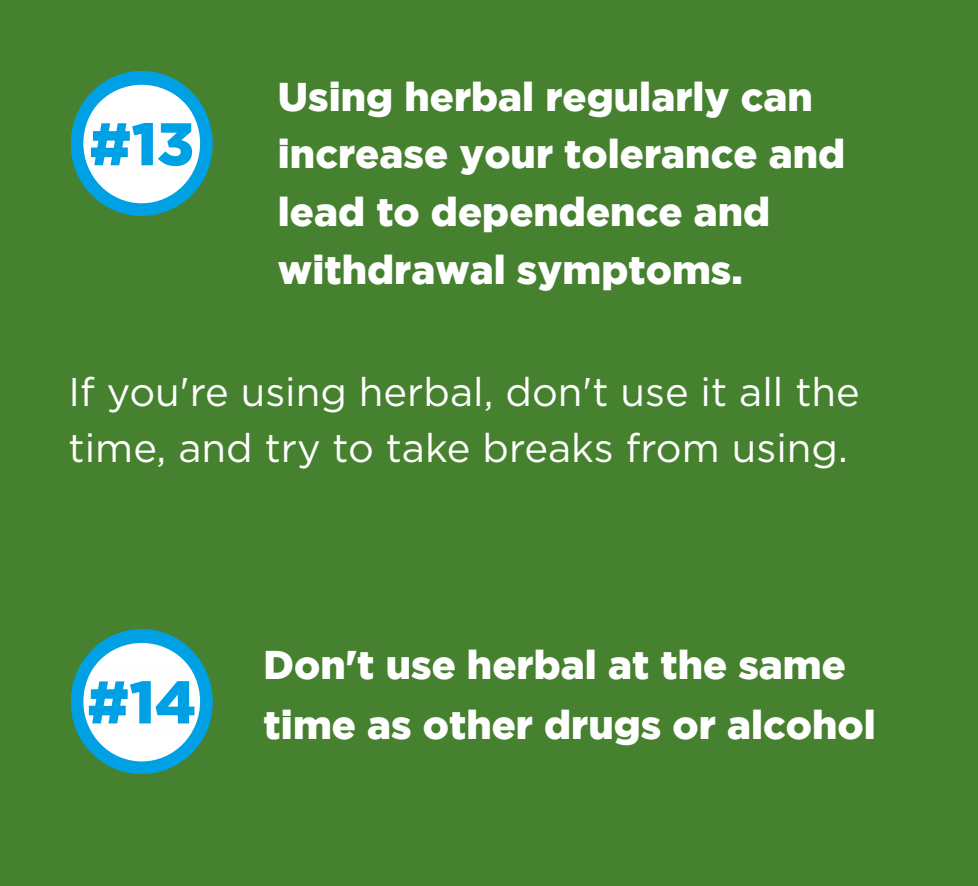
<style>
.page{position:relative;width:978px;height:886px;background:#46812f}
.page>*{position:absolute;margin:0;border:0;box-sizing:border-box;transform-origin:0 0}
.t1{font:900 68.75px "Gotham";color:#00a0e4}
.t2{font:900 60px "Gotham";color:#00a0e4}
.t3{font:900 40px/57.5px "Gotham";color:#fff}
.t4{font:40px/55.8px "Gotham";color:#fff}
</style>
<div class="page">
<svg style="left:71px;top:74px;width:142px;height:142px;background:#99d8f3"></svg>
<svg style="left:142px;top:176px;width:48px;height:14px"></svg>
<div style="left:89px;top:109px;width:105px;height:67px;background:#fefefe"></div>
<div style="left:71px;top:71px;width:142px;height:145px;border:12px solid #00a0e4;border-radius:50%"></div>
<svg style="left:71px;top:632px;width:142px;height:142px;background:#97d8f3"></svg>
<svg style="left:142px;top:734px;width:48px;height:14px"></svg>
<div style="left:87px;top:667px;width:109px;height:67px;background:#fefefe"></div>
<div style="left:71px;top:629px;width:142px;height:145px;border:12px solid #00a0e4;border-radius:50%"></div>
<h1 class="t1" style="left:96px;top:121px;width:94px">#5</h1>
<h2 class="t2" style="left:89px;top:121px;width:106px">#13</h2>
<p class="t3" style="left:278px;top:71px;width:569px">Using herbal regularly can increase your tolerance and lead to dependence and withdrawal symptoms.</p>
<p class="t4" style="left:69px;top:367px;width:793px">If you're using herbal, don't use it all the time, and try to take breaks from using.</p>
<p class="t3" style="left:264px;top:639px;width:584px">Don't use herbal at the same</p>
<p class="t3" style="left:96px;top:698px;width:782px"><sup>#5</sup> time as other drugs or alcohol</p>
<h2 class="t2" style="left:87px;top:680px;width:111px">#14</h2>
</div>
